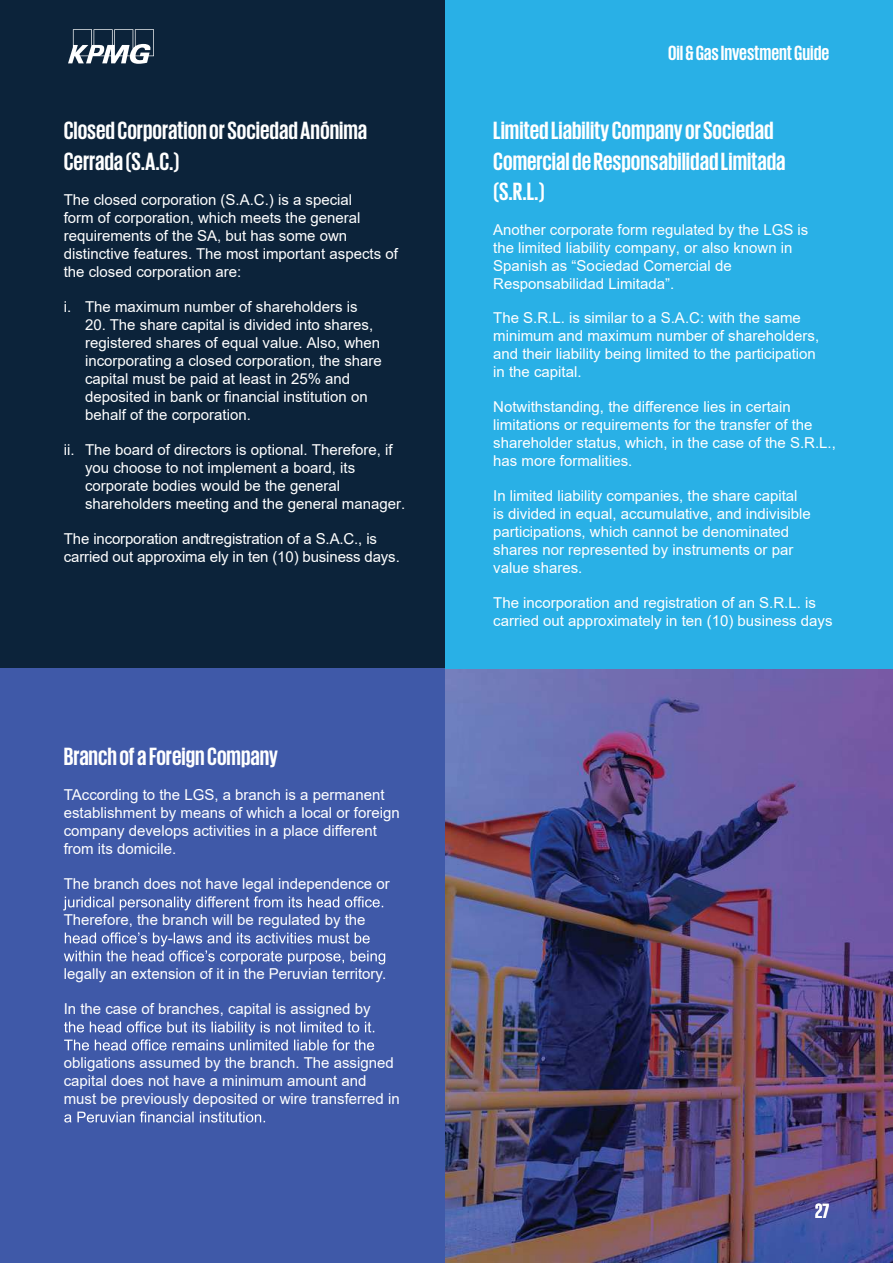
<style>
.page{position:relative;width:893px;height:1263px;background:#fff}
.page>*{position:absolute;margin:0;border:0;box-sizing:border-box;transform-origin:0 0}
.t1{font:700 25.5px/30.6px "KPMG";color:#fff}
.t2{font:700 21px "KPMG";color:#fff}
.t3{font:15px/18px "Arial";color:#fff}
</style>
<div class="page">
<div style="left:0;top:0;width:446px;height:669px;background:#0c233a"></div>
<div style="left:0;top:669px;width:446px;height:594px;background:#3f59a8"></div>
<img style="left:446px;top:669px;width:447px;height:594px">
<div style="left:446px;top:0;width:447px;height:669px;background:#29b0e6"></div>
<svg style="left:63px;top:896px;width:320px;height:14px"></svg>
<svg style="left:64px;top:932px;width:321px;height:32px"></svg>
<svg style="left:64px;top:1021px;width:310px;height:29px"></svg>
<svg style="left:64px;top:1111px;width:201px;height:11px"></svg>
<svg style="left:68px;top:29px;width:86px;height:35px"></svg>
<h1 class="t1" style="left:64px;top:114px;width:305px">Closed Corporation or Sociedad Anónima<br>Cerrada (S.A.C.)</h1>
<p class="t3" style="left:64px;top:190px;width:336px">The closed corporation (S.A.C.) is a special<br>form of corporation, which meets the general requirements of the SA, but has some own distinctive features. The most important aspects of the closed corporation are:</p>
<p class="t3" style="left:64px;top:297px;width:295px">i. The maximum number of shareholders is</p>
<p class="t3" style="left:85px;top:315px;width:298px">20. The share capital is divided into shares, registered shares of equal value. Also, when incorporating a closed corporation, the share capital must be paid at least in 25% and deposited in bank or financial institution on behalf of the corporation.</p>
<p class="t3" style="left:85px;top:440px;width:322px;text-indent:-21px">ii. The board of directors is optional. Therefore, if you choose to not implement a board, its corporate bodies would be the general shareholders meeting and the general manager.</p>
<p class="t3" style="left:64px;top:529px;width:338px">The incorporation and registration of a S.A.C., is carried out approxima ely in ten (10) business days.</p>
<p class="t3" style="left:206px;top:529px;width:6px">t</p>
<h1 class="t1" style="left:64px;top:740px;width:216px">Branch of a Foreign Company</h1>
<p class="t3" style="left:64px;top:786px;width:337px">TAccording to the LGS, a branch is a permanent establishment by means of which a local or foreign company develops activities in a place different from its domicile.</p>
<p class="t3" style="left:64px;top:875px;width:328px">The branch does not have legal independence or</p>
<p class="t3" style="left:64px;top:911px;width:303px">Therefore, the branch will be regulated by the</p>
<p class="t3" style="left:64px;top:965px;width:324px">legally an extension of it in the Peruvian territory.</p>
<p class="t3" style="left:64px;top:1000px;width:308px">In the case of branches, capital is assigned by</p>
<p class="t3" style="left:64px;top:1054px;width:337px">obligations assumed by the branch. The assigned capital does not have a minimum amount and must be previously deposited or wire transferred in</p>
<h2 class="t2" style="left:668px;top:42px;width:163px">Oil &amp; Gas Investment Guide</h2>
<h1 class="t1" style="left:493px;top:114px;width:294px">Limited Liability Company or Sociedad<br>Comercial de Responsabilidad Limitada (S.R.L.)</h1>
<p class="t3" style="left:493px;top:221px;width:317px">Another corporate form regulated by the LGS is the limited liability company, or also known in Spanish as “Sociedad Comercial de Responsabilidad Limitada”.</p>
<p class="t3" style="left:493px;top:309px;width:327px">The S.R.L. is similar to a S.A.C: with the same minimum and maximum number of shareholders, and their liability being limited to the participation in the capital.</p>
<p class="t3" style="left:493px;top:397px;width:344px">Notwithstanding, the difference lies in certain limitations or requirements for the transfer of the shareholder status, which, in the case of the S.R.L., has more formalities.</p>
<p class="t3" style="left:493px;top:486px;width:319px">In limited liability companies, the share capital is divided in equal, accumulative, and indivisible participations, which cannot be denominated shares nor represented by instruments or par value shares.</p>
<p class="t3" style="left:493px;top:593px;width:341px">The incorporation and registration of an S.R.L. is carried out approximately in ten (10) business days</p>
<h2 class="t2" style="left:815px;top:1201px;width:16px">27</h2>
</div>
